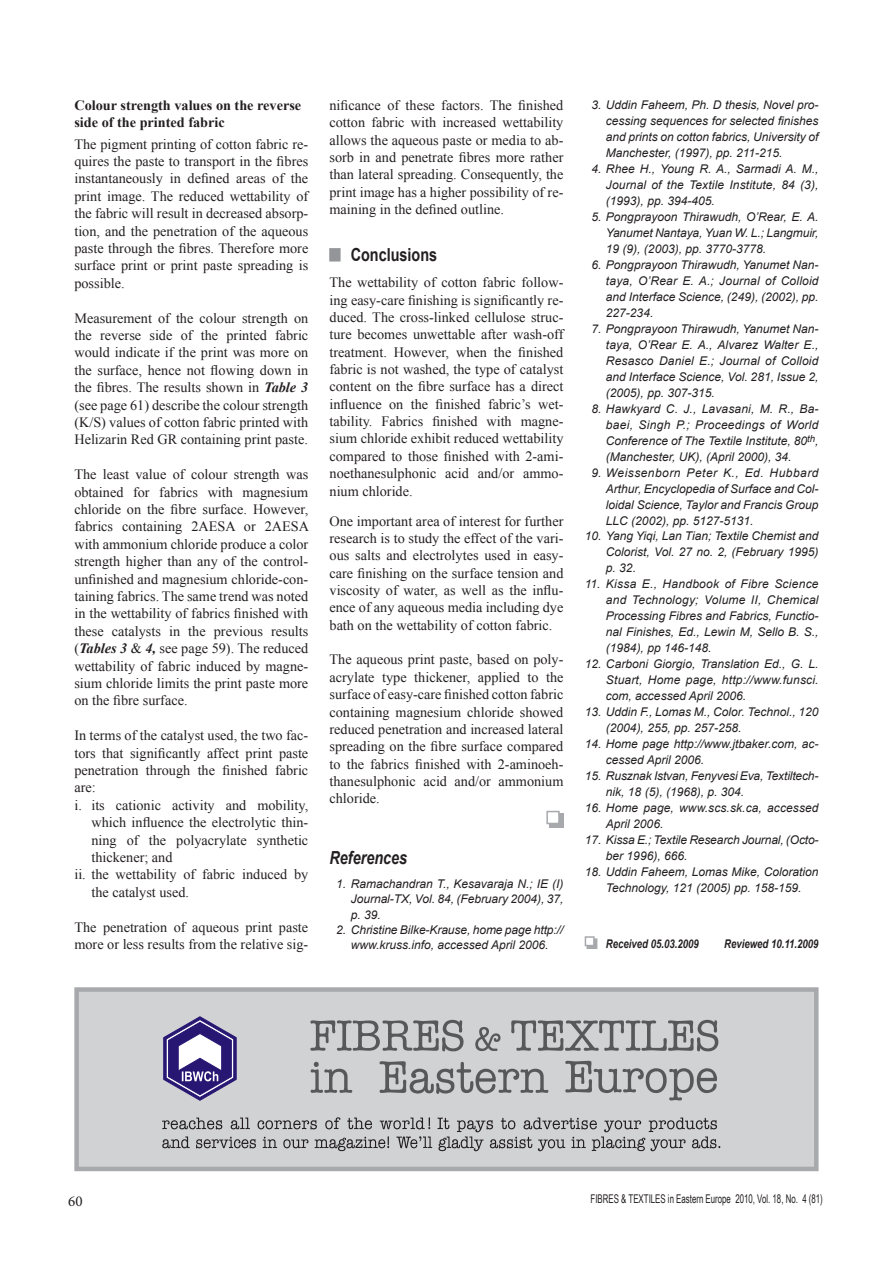
<style>
.page{position:relative;width:893px;height:1263px;background:#fff}
.page>*{position:absolute;margin:0;border:0;box-sizing:border-box;transform-origin:0 0}
.t1{font:700 18px "Arial";color:#231f20;scale:.8 1}
.t2{font:italic 700 18px "Arial";color:#231f20;scale:.8 1}
.t3{font:15px "Minion Pro";color:#231f20}
.t4{font:14.25px/17.4px "Times New Roman";color:#231f20;text-align:justify}
.t5{font:700 14.25px/17.4px "Times New Roman";color:#231f20}
.t6{font:italic 12px/16px "Arial";color:#231f20;text-align:justify}
.t7{font:12px "Arial Narrow";color:#231f20;scale:.8 1}
.t8{font:italic 700 12px "Arial";color:#231f20;scale:.8 1}
.s1{font-weight:700;font-style:italic}
.s2{color:#939598}
</style>
<div class="page">
<div style="left:329px;top:248px;width:12px;height:14px;border:3px solid #939598"></div>
<div style="left:586px;top:938px;width:11px;height:11px;background:#a8a9ad;border:2px solid #a8a9ad"></div>
<div style="left:585px;top:936px;width:10px;height:10px;background:#fff;border:2px solid #a8a9ad"></div>
<div style="left:549px;top:814px;width:14px;height:14px;background:#a8a9ad"></div>
<div style="left:546px;top:811px;width:14px;height:13px;background:#fff;border:2px solid #a8a9ad"></div>
<div style="left:74px;top:987px;width:745px;height:184px;background:#d1d2d4;border:4px solid #a8a9ad"></div>
<svg style="left:310px;top:1020px;width:408px;height:31px"></svg>
<svg style="left:311px;top:1061px;width:406px;height:39px"></svg>
<svg style="left:162px;top:1117px;width:558px;height:34px"></svg>
<svg style="left:164px;top:1017px;width:72px;height:83px"></svg>
<p class="t5" style="left:74px;top:96px;width:228px">Colour strength values on the reverse side of the printed fabric</p>
<p class="t4" style="left:74px;top:135px;width:235px">The pigment printing of cotton fabric re&shy;quires the paste to transport in the fibres instantaneously in defined areas of the print image. The reduced wettability of the fabric will result in decreased absorp&shy;tion, and the penetration of the aqueous paste through the fibres. Therefore more surface print or print paste spreading is possible.</p>
<p class="t4" style="left:74px;top:309px;width:235px">Measurement of the colour strength on the reverse side of the printed fabric would indicate if the print was more on the surface, hence not flowing down in the fibres. The results shown in <span class="s1">Table 3 </span>(see page 61) describe the colour strength (K/S) values of cotton fabric printed with Helizarin Red GR containing print paste.</p>
<p class="t4" style="left:74px;top:465px;width:236px">The least value of colour strength was obtained for fabrics with magnesium chloride on the fibre surface. However, fabrics containing 2AESA or 2AESA with ammonium chloride produce a color strength higher than any of the control&shy;unfinished and magnesium chloride-con&shy;taining fabrics. The same trend was noted in the wettability of fabrics finished with these catalysts in the previous results (<span class="s1">Tables 3</span> &amp; <span class="s1">4,</span> see page 59). The reduced wettability of fabric induced by magne&shy;sium chloride limits the print paste more on the fibre surface.</p>
<p class="t4" style="left:74px;top:726px;width:235px">In terms of the catalyst used, the two fac-</p>
<p class="t4" style="left:74px;top:744px;width:235px">tors that significantly affect print paste</p>
<p class="t4" style="left:74px;top:761px;width:235px">penetration through the finished fabric</p>
<p class="t4" style="left:74px;top:779px;width:23px">are:</p>
<p class="t4" style="left:74px;top:796px;width:235px">i. its cationic activity and mobility,</p>
<p class="t4" style="left:91px;top:813px;width:218px">which influence the electrolytic thin-</p>
<p class="t4" style="left:91px;top:831px;width:218px">ning of the polyacrylate synthetic</p>
<p class="t4" style="left:91px;top:848px;width:83px">thickener; and</p>
<p class="t4" style="left:74px;top:866px;width:235px">ii. the wettability of fabric induced by</p>
<p class="t4" style="left:91px;top:883px;width:99px">the catalyst used.</p>
<p class="t4" style="left:74px;top:918px;width:235px">The penetration of aqueous print paste more or less results from the relative sig-</p>
<p class="t4" style="left:330px;top:96px;width:235px">nificance of these factors. The finished cotton fabric with increased wettability allows the aqueous paste or media to ab&shy;sorb in and penetrate fibres more rather than lateral spreading. Consequently, the print image has a higher possibility of re&shy;maining in the defined outline.</p>
<p class="t1" style="left:330px;top:243px;width:136px"><span class="s2">■</span> Conclusions</p>
<p class="t4" style="left:330px;top:273px;width:235px">The wettability of cotton fabric follow&shy;ing easy-care finishing is significantly re&shy;duced. The cross-linked cellulose struc&shy;ture becomes unwettable after wash-off treatment. However, when the finished fabric is not washed, the type of catalyst content on the fibre surface has a direct influence on the finished fabric’s wet&shy;tability. Fabrics finished with magne&shy;sium chloride exhibit reduced wettability compared to those finished with 2-ami&shy;noethanesulphonic acid and/or ammo&shy;nium chloride.</p>
<p class="t4" style="left:330px;top:512px;width:235px">One important area of interest for further research is to study the effect of the vari&shy;ous salts and electrolytes used in easy&shy;care finishing on the surface tension and viscosity of water, as well as the influ&shy;ence of any aqueous media including dye bath on the wettability of cotton fabric.</p>
<p class="t4" style="left:330px;top:651px;width:235px">The aqueous print paste, based on poly&shy;acrylate type thickener, applied to the surface of easy-care finished cotton fabric containing magnesium chloride showed reduced penetration and increased lateral spreading on the fibre surface compared to the fabrics finished with 2-aminoeh&shy;thanesulphonic acid and/or ammonium chloride.</p>
<p class="t2" style="left:330px;top:846px;width:99px">References</p>
<p class="t6" style="left:351px;top:876px;width:214px;line-height:15.3px;text-indent:-15px">1. Ramachandran T., Kesavaraja N.; IE (I)<br>Journal-TX, Vol. 84, (February 2004), 37, p. 39.</p>
<p class="t6" style="left:336px;top:922px;width:229px;line-height:15.3px;text-align:center">2. Christine Bilke-Krause, home page http:// www.kruss.info, accessed April 2006.</p>
<p class="t6" style="left:606px;top:97px;width:214px;text-indent:-15px">3. Uddin Faheem, Ph. D thesis, Novel pro&shy;cessing sequences for selected finishes and prints on cotton fabrics, University of Manchester, (1997), pp. 211-215.</p>
<p class="t6" style="left:606px;top:161px;width:214px;text-indent:-15px">4. Rhee H., Young R. A., Sarmadi A. M., Journal of the Textile Institute, 84 (3), (1993), pp. 394-405.</p>
<p class="t6" style="left:606px;top:209px;width:214px;text-indent:-15px">5. Pongprayoon Thirawudh, O’Rear, E. A.<br>Yanumet Nantaya, Yuan W. L.; Langmuir, 19 (9), (2003), pp. 3770-3778.</p>
<p class="t6" style="left:606px;top:257px;width:214px;text-indent:-15px">6. Pongprayoon Thirawudh, Yanumet Nan&shy;taya, O’Rear E. A.; Journal of Colloid and Interface Science, (249), (2002), pp.<br>227-234.</p>
<p class="t6" style="left:606px;top:321px;width:214px;text-indent:-15px">7. Pongprayoon Thirawudh, Yanumet Nan&shy;taya, O’Rear E. A., Alvarez Walter E., Resasco Daniel E.; Journal of Colloid and Interface Science, Vol. 281, Issue 2, (2005), pp. 307-315.</p>
<p class="t6" style="left:606px;top:401px;width:214px;text-indent:-15px">8. Hawkyard C. J., Lavasani, M. R., Ba&shy;baei, Singh P.; Proceedings of World Conference of The Textile Institute, 80<sup>th</sup>, (Manchester, UK), (April 2000), 34.</p>
<p class="t6" style="left:606px;top:464px;width:214px;text-indent:-15px">9. Weissenborn Peter K., Ed. Hubbard Arthur, Encyclopedia of Surface and Col&shy;loidal Science, Taylor and Francis Group LLC (2002), pp. 5127-5131.</p>
<p class="t6" style="left:606px;top:528px;width:214px;text-indent:-21px">10. Yang Yiqi, Lan Tian; Textile Chemist and Colorist, Vol. 27 no. 2, (February 1995) p. 32.</p>
<p class="t6" style="left:606px;top:576px;width:214px;text-indent:-21px">11. Kissa E., Handbook of Fibre Science and Technology; Volume II, Chemical Processing Fibres and Fabrics, Functio&shy;nal Finishes, Ed., Lewin M, Sello B. S., (1984), pp 146-148.</p>
<p class="t6" style="left:606px;top:656px;width:214px;text-indent:-21px">12. Carboni Giorgio, Translation Ed., G. L.<br>Stuart, Home page, http://www.funsci. com, accessed April 2006.</p>
<p class="t6" style="left:606px;top:704px;width:214px;text-indent:-21px">13. Uddin F., Lomas M., Color. Technol., 120 (2004), 255, pp. 257-258.</p>
<p class="t6" style="left:606px;top:736px;width:214px;text-indent:-21px">14. Home page http://www.jtbaker.com, ac&shy;cessed April 2006.</p>
<p class="t6" style="left:606px;top:768px;width:214px;text-indent:-21px">15. Rusznak Istvan, Fenyvesi Eva, Textiltech&shy;nik, 18 (5), (1968), p. 304.</p>
<p class="t6" style="left:606px;top:800px;width:214px;text-indent:-21px">16. Home page, www.scs.sk.ca, accessed<br>April 2006.</p>
<p class="t6" style="left:606px;top:832px;width:214px;text-indent:-21px">17. Kissa E.; Textile Research Journal, (Octo&shy;ber 1996), 666.</p>
<p class="t6" style="left:585px;top:864px;width:235px;text-align:center">18. Uddin Faheem, Lomas Mike, Coloration<br>Technology, 121 (2005) pp. 158-159.</p>
<p class="t8" style="left:606px;top:935px;width:118px">Received 05.03.2009</p>
<p class="t8" style="left:724px;top:935px;width:120px">Reviewed 10.11.2009</p>
<p class="t3" style="left:68px;top:1191px;width:16px">60</p>
<p class="t7" style="left:591px;top:1190px;width:292px">FIBRES &amp; TEXTILES in Eastern Europe 2010, Vol. 18, No. 4 (81)</p>
</div>
